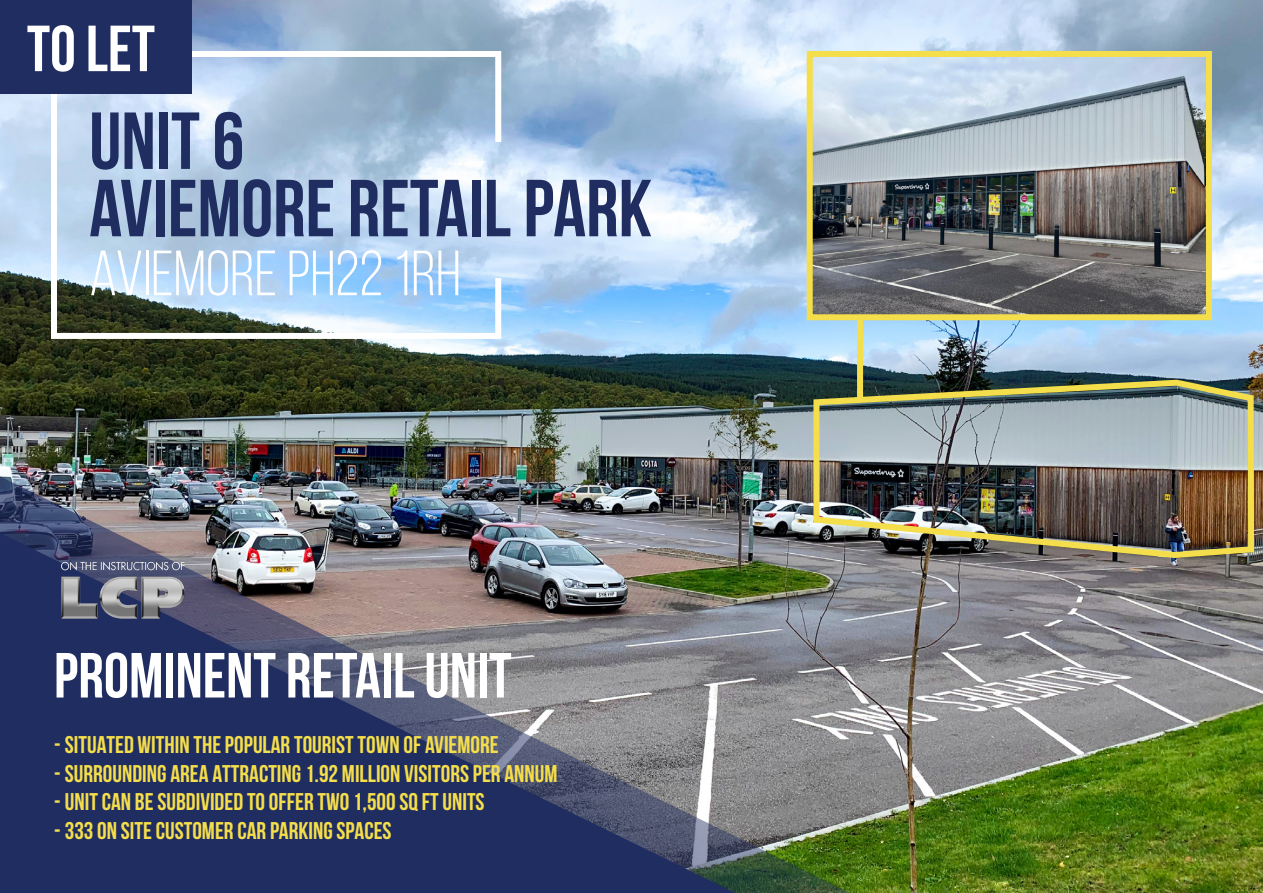
<style>
.page{position:relative;width:1263px;height:893px;background:#fff}
.page>*{position:absolute;margin:0;border:0;box-sizing:border-box;transform-origin:0 0}
.t1{font:700 80.7px/67.3px "Bebas Neue";color:#202d61}
.t2{font:700 64.95px "Bebas Neue";color:#fff}
.t3{font:63.75px "Bebas Neue";color:#fff}
.t4{font:700 63.6px "Bebas Neue";color:#fff}
.t5{font:700 24.15px "Bebas Neue";color:#f5de4b}
</style>
<div class="page">
<img style="left:0;top:0;width:1263px;height:893px">
<img style="left:0;top:425px;width:898px;height:468px">
<svg style="left:0;top:533px;width:735px;height:360px;background:#4d5371"></svg>
<img style="left:56px;top:555px;width:135px;height:70px">
<img style="left:814px;top:58px;width:391px;height:255px">
<div style="left:807px;top:51px;width:405px;height:269px;border:6px solid #f5de4b"></div>
<svg style="left:48px;top:94px;width:456px;height:248px;background:#afc9df"></svg>
<svg style="left:170px;top:48px;width:334px;height:100px;background:#acc3da"></svg>
<div style="left:0;top:0;width:191px;height:94px;background:#202d61"></div>
<img style="left:810px;top:377px;width:447px;height:184px">
<div style="left:857px;top:317px;width:6px;height:83px;background:#f5de4b"></div>
<h2 class="t2" style="left:27px;top:13px;width:130px">TO LET</h2>
<h1 class="t1" style="left:89px;top:106px;width:564px">UNIT 6<br>AVIEMORE RETAIL PARK</h1>
<h3 class="t3" style="left:89px;top:239px;width:373px">AVIEMORE PH22 1RH</h3>
<h3 class="t4" style="left:54px;top:641px;width:459px">PROMINENT RETAIL UNIT</h3>
<p class="t5" style="left:54px;top:732px;width:446px">- SITUATED WITHIN THE POPULAR TOURIST TOWN OF AVIEMORE</p>
<p class="t5" style="left:54px;top:760px;width:505px">- SURROUNDING AREA ATTRACTING 1.92 MILLION VISITORS PER ANNUM</p>
<p class="t5" style="left:54px;top:789px;width:432px">- UNIT CAN BE SUBDIVIDED TO OFFER TWO 1,500 SQ FT UNITS</p>
<p class="t5" style="left:54px;top:817px;width:339px">- 333 ON SITE CUSTOMER CAR PARKING SPACES</p>
</div>
